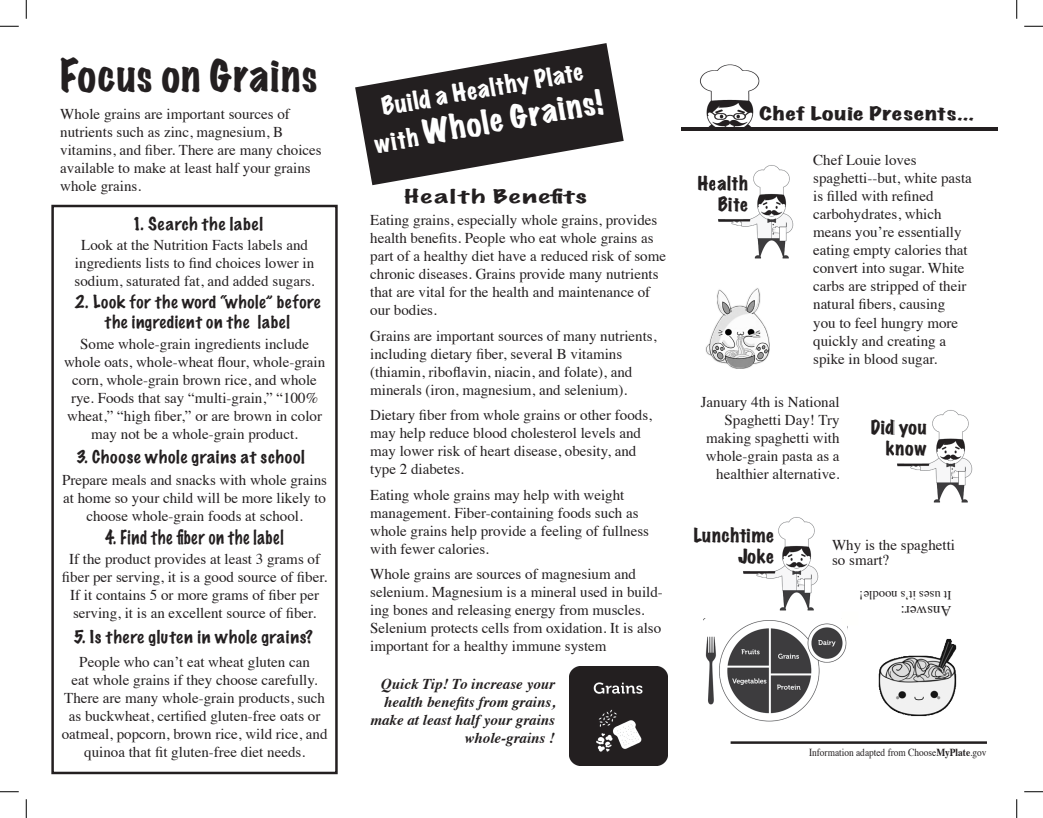
<style>
.page{position:relative;width:1043px;height:818px;background:#fff}
.page>*{position:absolute;margin:0;border:0;box-sizing:border-box;transform-origin:0 0}
.t1{font:expanded 40px "Marker Felt";letter-spacing:.045em;color:#231f20;scale:.94 1}
.t2{font:expanded 30px "Marker Felt";color:#fff}
.t3{font:expanded 22.5px "Marker Felt";color:#fff}
.t4{font:100 17.88px "Marker Felt";letter-spacing:.045em;color:#231f20;scale:.91 1}
.t5{font:expanded 17.5px/21px "Marker Felt";letter-spacing:.035em;color:#231f20;text-align:right}
.t6{font:100 17.5px "Marker Felt";letter-spacing:.04em;color:#231f20;scale:1.75 1}
.t7{font:expanded 16.88px "Marker Felt";letter-spacing:.03em;color:#231f20;scale:1.39 1}
.t8{font:100 16.25px/19.5px "Marker Felt";letter-spacing:.04em;color:#231f20;text-align:center;scale:1.1 1}
.t9{font:15px/18px "Times";color:#231f20}
.t10{font:italic 700 15px/18px "Times";color:#231f20;text-align:right}
.t11{font:12.5px "Times";color:#231f20}
.t12{font:10.75px "Times";color:#231f20;scale:.87 1}
.s1{font-size:22.5px}
.s2{font-weight:700}
</style>
<div class="page">
<div style="left:51px;top:205px;width:287px;height:569px;border:2px solid #231f20"></div>
<hr style="left:730px;top:741px;width:257px;height:2px;background:#231f20">
<svg style="left:355px;top:43px;width:268px;height:142px;fill:#231f20"></svg>
<img style="left:878px;top:638px;width:79px;height:79px">
<img style="left:705px;top:288px;width:64px;height:80px">
<img style="left:718px;top:165px;width:76px;height:94px">
<img style="left:897px;top:410px;width:76px;height:93px">
<img style="left:743px;top:517px;width:76px;height:94px">
<img style="left:700px;top:64px;width:60px;height:63px">
<hr style="left:681px;top:127px;width:317px;height:3px;background:#231f20">
<img style="left:703px;top:618px;width:144px;height:104px">
<div style="left:841px;top:611px;width:17px;height:15px;background:#fffffd"></div>
<img style="left:569px;top:666px;width:98px;height:99px">
<svg style="left:0;top:25px;width:19px;height:2px"></svg>
<svg style="left:1024px;top:25px;width:18px;height:2px"></svg>
<svg style="left:0;top:791px;width:19px;height:1px"></svg>
<svg style="left:1024px;top:791px;width:18px;height:1px"></svg>
<svg style="left:25px;top:0;width:2px;height:19px"></svg>
<svg style="left:25px;top:799px;width:2px;height:19px"></svg>
<svg style="left:1016px;top:0;width:1px;height:19px"></svg>
<svg style="left:1016px;top:799px;width:1px;height:19px"></svg>
<h1 class="t1" style="left:61px;top:44px;width:274px">Focus on Grains</h1>
<p class="t9" style="left:60px;top:103px;width:263px">Whole grains are important sources of nutrients such as zinc, magnesium, B vitamins, and fiber. There are many choices available to make at least half your grains whole grains.</p>
<p class="t8" style="left:132px;top:213px;width:120px">1. Search the label</p>
<p class="t9" style="left:75px;top:235px;width:241px;text-align:center">Look at the Nutrition Facts labels and ingredients lists to find choices lower in sodium, saturated fat, and added sugars.</p>
<p class="t8" style="left:74px;top:292px;width:225px">2. Look for the word “whole” before the ingredient on the label</p>
<p class="t9" style="left:64px;top:334px;width:263px;text-align:center">Some whole-grain ingredients include whole oats, whole-wheat flour, whole-grain corn, whole-grain brown rice, and whole rye. Foods that say “multi-grain,” “100% wheat,” “high fiber,” or are brown in color may not be a whole-grain product.</p>
<p class="t9" style="left:62px;top:469px;width:266px;text-align:center">Prepare meals and snacks with whole grains at home so your child will be more likely to choose whole-grain foods at school.</p>
<p class="t9" style="left:62px;top:548px;width:267px;text-align:center">If the product provides at least 3 grams of fiber per serving, it is a good source of fiber.<br>If it contains 5 or more grams of fiber per serving, it is an excellent source of fiber.</p>
<p class="t9" style="left:62px;top:651px;width:267px;text-align:center">People who can’t eat wheat gluten can<br>eat whole grains if they choose carefully.<br>There are many whole-grain products, such as buckwheat, certified gluten-free oats or oatmeal, popcorn, brown rice, wild rice, and quinoa that fit gluten-free diet needs.</p>
<p class="t8" style="left:76px;top:447px;width:209px">3. Choose whole grains at school</p>
<p class="t4" style="left:105px;top:522px;width:198px">4. Find the fiber on the label</p>
<p class="t8" style="left:74px;top:626px;width:219px">5. Is there gluten in whole grains?</p>
<h3 class="t3" style="left:379px;top:89px;width:206px;rotate:-10deg">Build a Healthy Plate</h3>
<h2 class="t2" style="left:370px;top:118px;width:233px;rotate:-10deg"><span class="s1">with</span> Whole Grains!</h2>
<p class="t6" style="left:404px;top:182px;width:106px">Health Benefits</p>
<p class="t9" style="left:370px;top:210px;width:297px">Eating grains, especially whole grains, provides health benefits. People who eat whole grains as part of a healthy diet have a reduced risk of some chronic diseases. Grains provide many nutrients that are vital for the health and maintenance of our bodies.</p>
<p class="t9" style="left:370px;top:325px;width:288px">Grains are important sources of many nutrients, including dietary fiber, several B vitamins (thiamin, riboflavin, niacin, and folate), and minerals (iron, magnesium, and selenium).</p>
<p class="t9" style="left:370px;top:405px;width:283px">Dietary fiber from whole grains or other foods, may help reduce blood cholesterol levels and may lower risk of heart disease, obesity, and type 2 diabetes.</p>
<p class="t9" style="left:370px;top:484px;width:280px">Eating whole grains may help with weight management. Fiber-containing foods such as whole grains help provide a feeling of fullness with fewer calories.</p>
<p class="t9" style="left:370px;top:564px;width:294px">Whole grains are sources of magnesium and selenium. Magnesium is a mineral used in build&shy;ing bones and releasing energy from muscles.<br>Selenium protects cells from oxidation. It is also important for a healthy immune system</p>
<p class="t10" style="left:370px;top:673px;width:186px">Quick Tip! To increase your health benefits from grains, make at least half your grains whole-grains !</p>
<p class="t7" style="left:759px;top:101px;width:156px">Chef Louie Presents...</p>
<p class="t5" style="left:697px;top:172px;width:52px">Health<br>Bite</p>
<p class="t9" style="left:813px;top:150px;width:160px">Chef Louie loves spaghetti--but, white pasta is filled with refined carbohydrates, which means you’re essentially eating empty calories that convert into sugar. White carbs are stripped of their natural fibers, causing<br>you to feel hungry more quickly and creating a spike in blood sugar.</p>
<p class="t9" style="left:700px;top:391px;width:140px;text-align:right">January 4th is National<br>Spaghetti Day! Try making spaghetti with whole-grain pasta as a healthier alternative.</p>
<p class="t5" style="left:870px;top:417px;width:57px">Did you know</p>
<p class="t5" style="left:694px;top:524px;width:82px">Lunchtime<br>Joke</p>
<p class="t9" style="left:832px;top:536px;width:124px;line-height:15px">Why is the spaghetti so smart?</p>
<p class="t11" style="left:951px;top:606px;width:94px;rotate:-180deg">It uses it’s noodle!</p>
<p class="t9" style="left:951px;top:621px;width:52px;rotate:-180deg">Answer:</p>
<p class="t12" style="left:809px;top:742px;width:206px">Information adapted from Choose<span class="s2">MyPlate</span>.gov</p>
</div>
